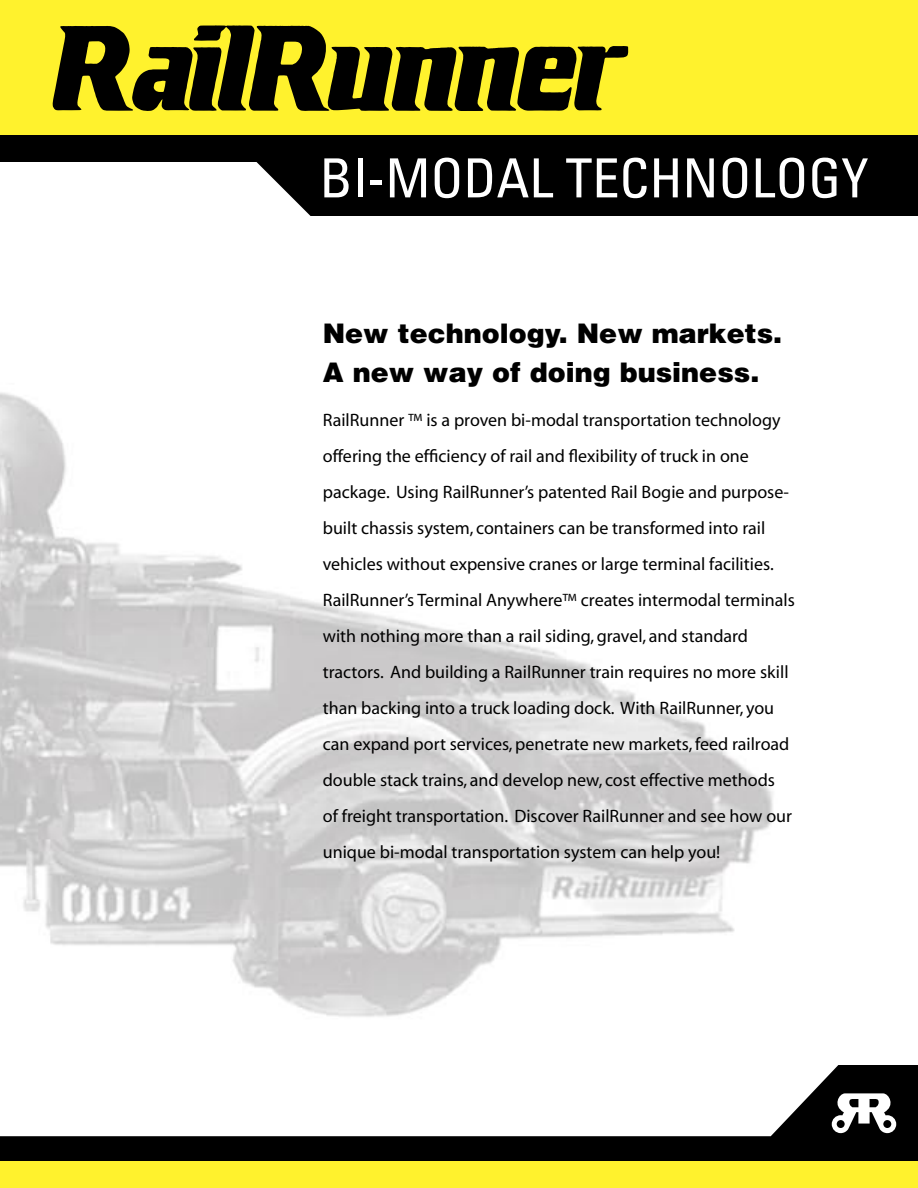
<style>
.page{position:relative;width:918px;height:1188px;background:#fff}
.page>*{position:absolute;margin:0;border:0;box-sizing:border-box;transform-origin:0 0}
.t1{font:condensed 54px "Univers";color:#fff}
.t2{font:900 27px/38.1px "Helvetica";color:#000}
.t3{font:18px/36px "Myriad";color:#000}
</style>
<div class="page">
<div style="left:0;top:1161px;width:918px;height:27px;background:#fff22d"></div>
<svg style="left:0;top:1065px;width:918px;height:96px"></svg>
<svg style="left:0;top:0;width:918px;height:216px;background:#8d8729"></svg>
<svg style="left:832px;top:1093px;width:64px;height:40px"></svg>
<img style="left:0;top:392px;width:773px;height:625px">
<h1 class="t1" style="left:320px;top:144px;width:550px">BI-MODAL TECHNOLOGY</h1>
<h2 class="t2" style="left:323px;top:314px;width:461px">New technology. New markets.<br>A new way of doing business.</h2>
<p class="t3" style="left:323px;top:402px;width:474px">RailRunner ™ is a proven bi-modal transportation technology offering the efficiency of rail and flexibility of truck in one package. Using RailRunner’s patented Rail Bogie and purpose&shy;built chassis system, containers can be transformed into rail vehicles without expensive cranes or large terminal facilities.<br>RailRunner’s Terminal Anywhere™ creates intermodal terminals with nothing more than a rail siding, gravel, and standard tractors. And building a RailRunner train requires no more skill than backing into a truck loading dock. With RailRunner, you can expand port services, penetrate new markets, feed railroad double stack trains, and develop new, cost effective methods<br>of freight transportation. Discover RailRunner and see how our unique bi-modal transportation system can help you!</p>
</div>
